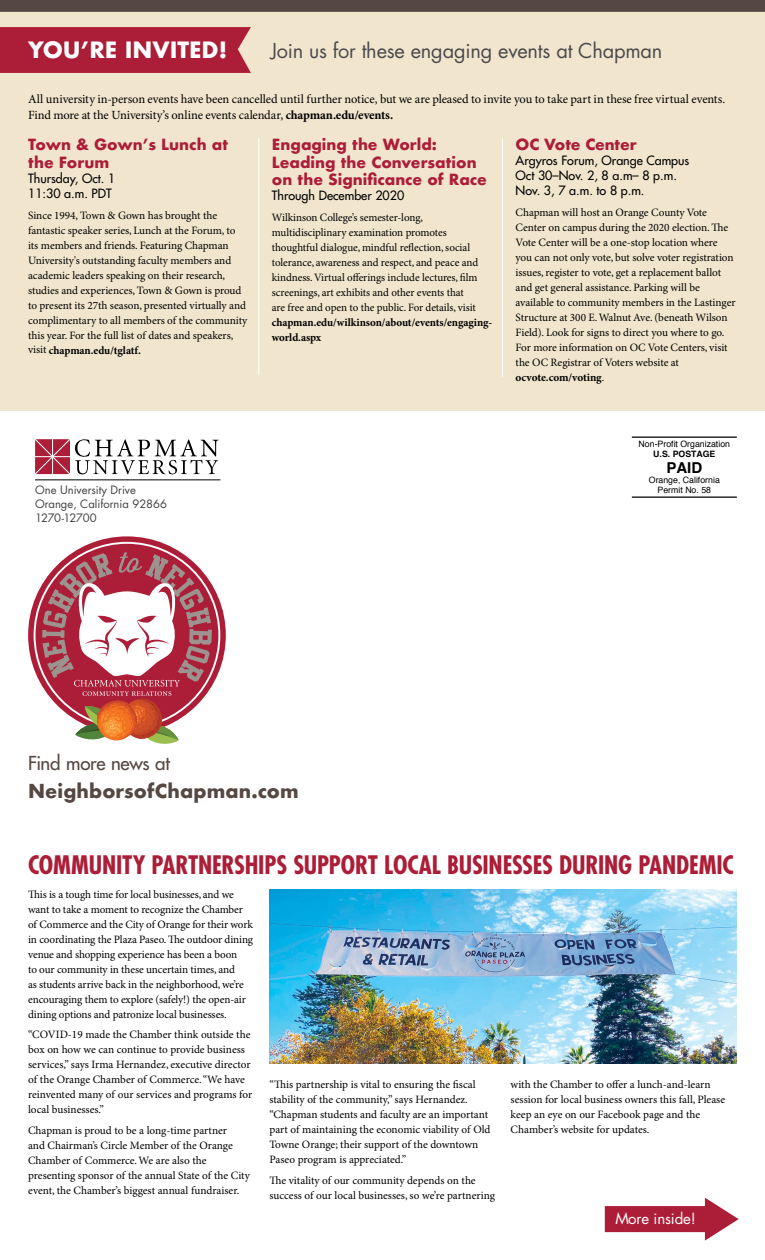
<style>
.page{position:relative;width:765px;height:1260px;background:#fff}
.page>*{position:absolute;margin:0;border:0;box-sizing:border-box;transform-origin:0 0}
.t1{font:700 condensed 24.88px "Futura";letter-spacing:-.01em;color:#ac1d37}
.t2{font:700 21.88px "Futura";color:#fff}
.t3{font:20px "Futura";letter-spacing:-.01em;color:#4a4a4d}
.t4{font:700 18.75px/28px "Futura";letter-spacing:.005em;color:#554742}
.t5{font:700 15px/17.5px "Futura";color:#ac1d37}
.t6{font:15px "Futura";letter-spacing:-.01em;color:#fff}
.t7{font:700 15px "Helvetica";color:#000}
.t8{font:12.5px/16.2px "Minion Pro";letter-spacing:-.01em;color:#000}
.t9{font:12.5px/15px "Futura";color:#000}
.t10{font:11.25px/15px "Minion Pro";letter-spacing:-.005em;color:#000}
.t11{font:11.25px/13.8px "Futura";color:#414042}
.t12{font:8.75px/10px "Helvetica";color:#000;text-align:center}
.s1{font-weight:700}
.s2{font-weight:400}
</style>
<div class="page">
<div style="left:0;top:12px;width:765px;height:398px;background:#f1e6cd"></div>
<svg style="left:0;top:27px;width:251px;height:46px;background:#ad223b"></svg>
<hr style="left:502px;top:138px;width:1px;height:239px;background:#fff">
<hr style="left:259px;top:138px;width:1px;height:237px;background:#fff">
<div style="left:0;top:0;width:765px;height:12px;background:#554742"></div>
<svg style="left:35px;top:439px;width:184px;height:35px"></svg>
<hr style="left:35px;top:480px;width:185px;height:1px;background:#000">
<hr style="left:632px;top:437px;width:105px;height:1px;background:#000">
<hr style="left:632px;top:497px;width:105px;height:1px;background:#000">
<svg style="left:28px;top:536px;width:198px;height:150px"></svg>
<svg style="left:35px;top:543px;width:184px;height:185px"></svg>
<svg style="left:42px;top:552px;width:170px;height:192px"></svg>
<img style="left:269px;top:889px;width:468px;height:174px">
<svg style="left:605px;top:1198px;width:134px;height:43px"></svg>
<h2 class="t2" style="left:28px;top:34px;width:201px">YOU’RE INVITED!</h2>
<p class="t3" style="left:271px;top:37px;width:393px">Join us for these engaging events at Chapman</p>
<p class="t8" style="left:28px;top:91px;width:699px">All university in-person events have been cancelled until further notice, but we are pleased to invite you to take part in these free virtual events.<br>Find more at the University’s online events calendar, <span class="s1">chapman.edu/events.</span></p>
<h3 class="t5" style="left:28px;top:136px;width:201px">Town &amp; Gown’s Lunch at the Forum</h3>
<p class="t9" style="left:28px;top:171px;width:89px">Thursday, Oct. 1<br>11:30 a.m. PDT</p>
<p class="t10" style="left:28px;top:208px;width:221px">Since 1994, Town &amp; Gown has brought the fantastic speaker series, Lunch at the Forum, to its members and friends. Featuring Chapman University's outstanding faculty members and academic leaders speaking on their research, studies and experiences, Town &amp; Gown is proud to present its 27th season, presented virtually and complimentary to all members of the community this year. For the full list of dates and speakers, visit <span class="s1">chapman.edu/tglatf.</span></p>
<h3 class="t5" style="left:272px;top:136px;width:217px">Engaging the World:<br>Leading the Conversation on the Significance of Race</h3>
<p class="t9" style="left:272px;top:188px;width:134px">Through December 2020</p>
<p class="t10" style="left:272px;top:210px;width:222px">Wilkinson College’s semester-long, multidisciplinary examination promotes thoughtful dialogue, mindful reflection, social tolerance, awareness and respect, and peace and kindness. Virtual offerings include lectures, film screenings, art exhibits and other events that<br>are free and open to the public. For details, visit <span class="s1">chapman.edu/wilkinson/about/events/engaging&shy;world.aspx</span></p>
<h3 class="t5" style="left:516px;top:136px;width:123px">OC Vote Center</h3>
<p class="t9" style="left:516px;top:153px;width:175px">Argyros Forum, Orange Campus<br>Oct 30–Nov. 2, 8 a.m– 8 p.m.<br>Nov. 3, 7 a.m. to 8 p.m.</p>
<p class="t10" style="left:516px;top:205px;width:221px">Chapman will host an Orange County Vote Center on campus during the 2020 election. The Vote Center will be a one-stop location where you can not only vote, but solve voter registration issues, register to vote, get a replacement ballot and get general assistance. Parking will be available to community members in the Lastinger Structure at 300 E. Walnut Ave. (beneath Wilson Field). Look for signs to direct you where to go.<br>For more information on OC Vote Centers, visit the OC Registrar of Voters website at <span class="s1">ocvote.com/voting</span>.</p>
<p class="t11" style="left:35px;top:483px;width:134px">One University Drive<br>Orange, California 92866<br>1270-12700</p>
<p class="t4" style="left:28px;top:749px;width:272px"><span class="s2">Find more news at<br></span>NeighborsofChapman.com</p>
<p class="t12" style="left:639px;top:439px;width:93px">Non-Profit Organization<br><span class="s1">U.S. POSTAGE</span></p>
<p class="t7" style="left:666px;top:455px;width:37px">PAID</p>
<p class="t12" style="left:649px;top:475px;width:72px">Orange, California<br>Permit No. 58</p>
<h2 class="t1" style="left:28px;top:849px;width:707px">COMMUNITY PARTNERSHIPS SUPPORT LOCAL BUSINESSES DURING PANDEMIC</h2>
<p class="t10" style="left:28px;top:887px;width:227px">This is a tough time for local businesses, and we want to take a moment to recognize the Chamber of Commerce and the City of Orange for their work in coordinating the Plaza Paseo. The outdoor dining venue and shopping experience has been a boon<br>to our community in these uncertain times, and<br>as students arrive back in the neighborhood, we’re encouraging them to explore (safely!) the open-air dining options and patronize local businesses.</p>
<p class="t10" style="left:28px;top:1028px;width:226px">“COVID-19 made the Chamber think outside the box on how we can continue to provide business services,” says Irma Hernandez, executive director of the Orange Chamber of Commerce. “We have reinvented many of our services and programs for local businesses.”</p>
<p class="t10" style="left:28px;top:1123px;width:223px">Chapman is proud to be a long-time partner<br>and Chairman’s Circle Member of the Orange Chamber of Commerce. We are also the presenting sponsor of the annual State of the City event, the Chamber’s biggest annual fundraiser.</p>
<p class="t10" style="left:269px;top:1078px;width:223px">“This partnership is vital to ensuring the fiscal stability of the community,” says Hernandez. “Chapman students and faculty are an important part of maintaining the economic viability of Old Towne Orange; their support of the downtown Paseo program is appreciated.”</p>
<p class="t10" style="left:269px;top:1173px;width:227px">The vitality of our community depends on the success of our local businesses, so we’re partnering</p>
<p class="t10" style="left:511px;top:1078px;width:216px">with the Chamber to offer a lunch-and-learn session for local business owners this fall, Please keep an eye on our Facebook page and the Chamber’s website for updates.</p>
<p class="t6" style="left:615px;top:1208px;width:82px">More inside!</p>
</div>
